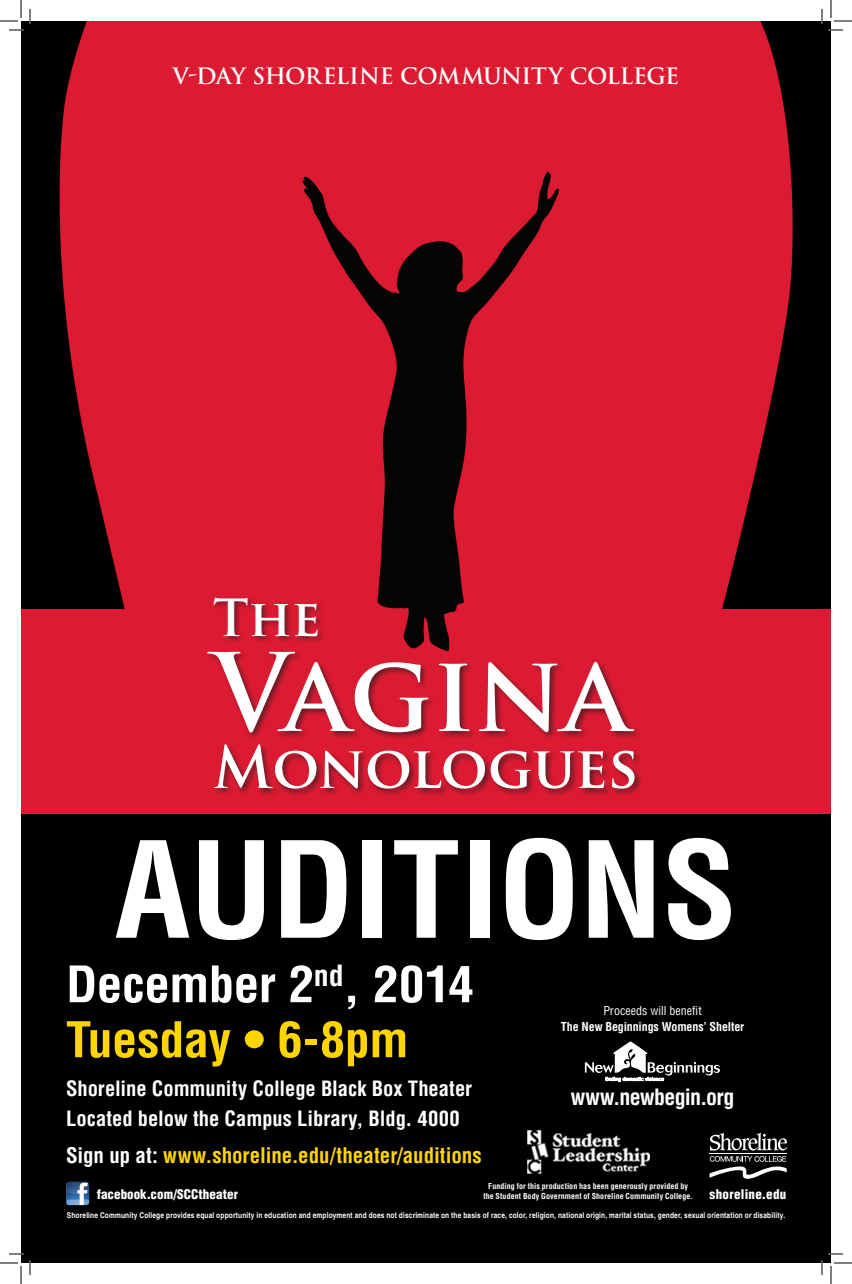
<style>
.page{position:relative;width:852px;height:1284px;background:#fff}
.page>*{position:absolute;margin:0;border:0;box-sizing:border-box;transform-origin:0 0}
.t1{font:700 condensed 130px "Helvetica";letter-spacing:-.01em;color:#fff;scale:1.05 1}
.t2{font:700 105px "Trajan Pro";color:#fff}
.t3{font:700 57px "Trajan Pro";letter-spacing:-.01em;color:#fff}
.t4{font:700 50px "Trajan Pro";color:#fff}
.t5{font:700 condensed 49px "Helvetica";letter-spacing:-.01em;color:#fff;scale:1.05 1}
.t6{font:700 condensed 48px "Helvetica";letter-spacing:-.01em;color:#fed503;scale:1.05 1}
.t7{font:700 22px "Trajan Pro";letter-spacing:-.015em;color:#fff}
.t8{font:700 condensed 22px "Helvetica";letter-spacing:-.03em;color:#fff}
.t9{font:700 condensed 21px "Helvetica";color:#fed503}
.t10{font:700 condensed 20.6px "Helvetica";color:#fff}
.t11{font:900 condensed 13px "Helvetica";letter-spacing:.01em;color:#fff}
.t12{font:700 condensed 12px "Helvetica";letter-spacing:-.01em;color:#fff}
.t13{font:condensed 12px "Helvetica";letter-spacing:.005em;color:#fff}
.t14{font:700 condensed 8px "Helvetica";letter-spacing:.02em;color:#fff}
.t15{font:700 condensed 8px/9.6px "Helvetica";letter-spacing:.01em;color:#fff;text-align:center}
.s1{color:#fff}
</style>
<div class="page">
<img style="left:21px;top:21px;width:810px;height:794px">
<div style="left:206px;top:596px;width:437px;height:201px;background:#231f20;opacity:.65"></div>
<div style="left:21px;top:815px;width:810px;height:448px;background:#000"></div>
<img style="left:66px;top:1182px;width:23px;height:23px">
<svg style="left:710px;top:1133px;width:77px;height:46px"></svg>
<img style="left:527px;top:1130px;width:124px;height:44px">
<svg style="left:585px;top:1041px;width:135px;height:41px"></svg>
<svg style="left:0;top:0;width:31px;height:31px"></svg>
<svg style="left:0;top:1253px;width:31px;height:31px"></svg>
<svg style="left:821px;top:0;width:31px;height:31px"></svg>
<svg style="left:821px;top:1253px;width:31px;height:31px"></svg>
<p class="t7" style="left:173px;top:63px;width:508px">V-DAY SHORELINE COMMUNITY COLLEGE</p>
<p class="t4" style="left:213px;top:587px;width:109px">The</p>
<p class="t2" style="left:213px;top:627px;width:418px">Vagina</p>
<p class="t3" style="left:213px;top:732px;width:427px">Monologues</p>
<p class="t1" style="left:115px;top:811px;width:595px">AUDITIONS</p>
<p class="t5" style="left:66px;top:955px;width:390px">December 2<sup>nd</sup>, 2014</p>
<p class="t6" style="left:66px;top:1011px;width:328px">Tuesday • 6-8pm</p>
<p class="t10" style="left:66px;top:1076px;width:408px">Shoreline Community College Black Box Theater</p>
<p class="t10" style="left:66px;top:1106px;width:395px">Located below the Campus Library, Bldg. 4000</p>
<p class="t9" style="left:66px;top:1143px;width:417px"><span class="s1">Sign up at:</span> www.shoreline.edu/theater/auditions</p>
<p class="t13" style="left:603px;top:1003px;width:100px">Proceeds will benefit</p>
<p class="t12" style="left:561px;top:1020px;width:185px">The New Beginnings Womens’ Shelter</p>
<p class="t8" style="left:571px;top:1084px;width:165px">www.newbegin.org</p>
<p class="t11" style="left:97px;top:1186px;width:143px">facebook.com/SCCtheater</p>
<p class="t15" style="left:483px;top:1182px;width:211px">Funding for this production has been generously provided by the Student Body Government of Shoreline Community College.</p>
<p class="t11" style="left:710px;top:1186px;width:78px">shoreline.edu</p>
<p class="t14" style="left:67px;top:1210px;width:720px">Shoreline Community College provides equal opportunity in education and employment and does not discriminate on the basis of race, color, religion, national origin, marital status, gender, sexual orientation or disability.</p>
</div>
